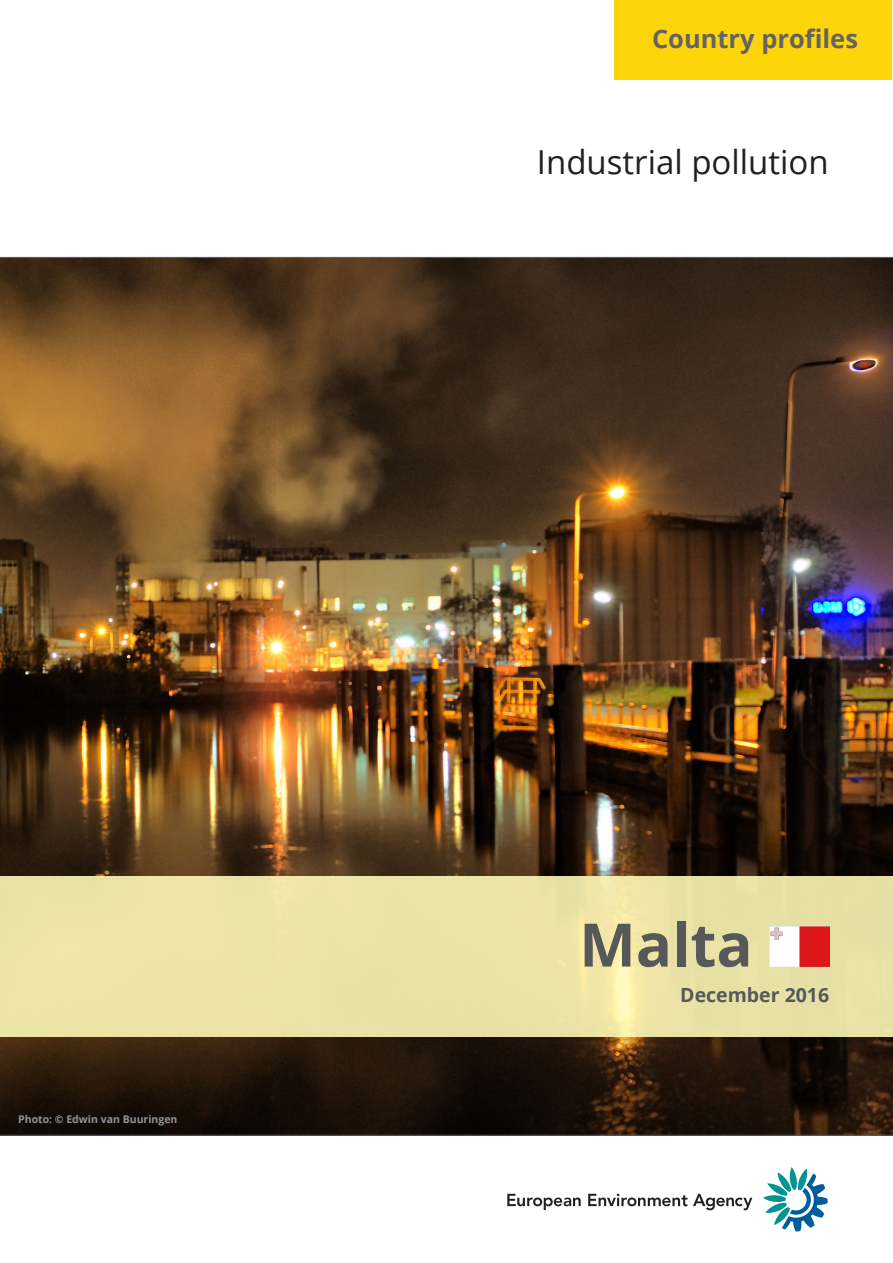
<style>
.page{position:relative;width:893px;height:1263px;background:#fff}
.page>*{position:absolute;margin:0;border:0;box-sizing:border-box;transform-origin:0 0}
.T_1{font:700 60px "Open Sans";color:#57585a}
.Cover_Title{font:33px "Open Sans";color:#231f20}
.EEA_BRIEFING{font:700 25.5px "Open Sans";color:#636366}
.T_1-2{font:700 19.5px "Open Sans";color:#57585a}
.T_1-3{font:700 10.5px "Open Sans";color:#939598}
</style>
<div class="page">
<img style="left:0;top:258px;width:893px;height:877px">
<div style="left:0;top:876px;width:893px;height:160px;background:#ebe3a7"></div>
<hr style="left:0;top:1135px;width:893px;height:1px;background:#636366">
<div style="left:614px;top:0;width:277px;height:80px;background:#fed508"></div>
<hr style="left:0;top:257px;width:893px;height:1px;background:#636366">
<svg style="left:507px;top:1194px;width:74px;height:16px"></svg>
<svg style="left:588px;top:1194px;width:99px;height:12px"></svg>
<svg style="left:693px;top:1194px;width:59px;height:16px"></svg>
<svg style="left:763px;top:1167px;width:64px;height:64px"></svg>
<img style="left:770px;top:926px;width:60px;height:40px">
<p class="T_1-3" style="left:18px;top:1112px;width:161px">Photo: © Edwin van Buuringen</p>
<p class="EEA_BRIEFING" style="left:652px;top:21px;width:208px">Country profiles</p>
<p class="Cover_Title" style="left:537px;top:139px;width:293px">Industrial pollution</p>
<p class="T_1" style="left:579px;top:902px;width:175px">Malta</p>
<p class="T_1-2" style="left:680px;top:981px;width:150px">December 2016</p>
</div>
